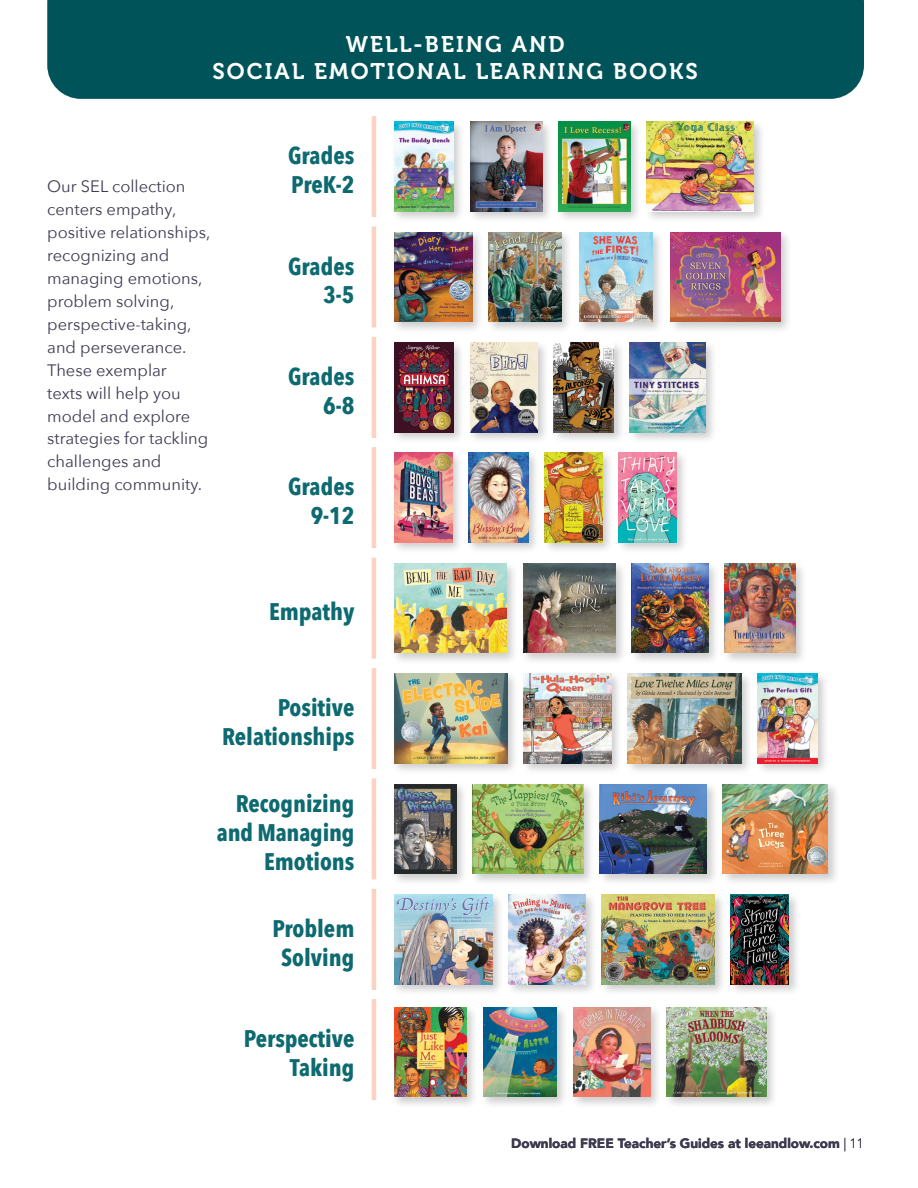
<style>
.page{position:relative;width:918px;height:1188px;background:#fff}
.page>*{position:absolute;margin:0;border:0;box-sizing:border-box;transform-origin:0 0}
.t1{font:700 24px/28.8px "Avenir Next Condensed";color:#0d6a70;text-align:right}
.t2{font:22.5px/27px "Museo 700";letter-spacing:.09em;color:#fff;text-align:center}
.t3{font:16.5px/23px "Avenir Next";color:#3e3b51}
.t4{font:900 13.5px "Avenir";color:#3e3b51}
.s1{font-weight:300}
</style>
<div class="page">
<div style="left:47px;top:0;width:817px;height:99px;background:#005459"></div>
<hr style="left:372px;top:337px;width:4px;height:101px;background:#fcd3c1">
<hr style="left:372px;top:447px;width:4px;height:101px;background:#fcd3c1">
<hr style="left:372px;top:557px;width:4px;height:102px;background:#fcd3c1">
<hr style="left:372px;top:668px;width:4px;height:101px;background:#fcd3c1">
<hr style="left:372px;top:778px;width:4px;height:102px;background:#fcd3c1">
<hr style="left:372px;top:889px;width:4px;height:101px;background:#fcd3c1">
<hr style="left:372px;top:999px;width:4px;height:101px;background:#fcd3c1">
<hr style="left:372px;top:116px;width:4px;height:101px;background:#fcd3c1">
<hr style="left:372px;top:226px;width:4px;height:102px;background:#fcd3c1">
<div style="left:391px;top:119px;width:375px;height:105px;background:#000;opacity:.2"></div>
<img style="left:394px;top:122px;width:60px;height:89px">
<img style="left:470px;top:122px;width:72px;height:89px">
<img style="left:558px;top:122px;width:72px;height:89px">
<img style="left:646px;top:122px;width:108px;height:89px">
<div style="left:391px;top:229px;width:402px;height:105px;background:#000;opacity:.2"></div>
<img style="left:394px;top:232px;width:79px;height:90px">
<img style="left:489px;top:232px;width:72px;height:90px">
<img style="left:671px;top:232px;width:109px;height:90px">
<img style="left:580px;top:232px;width:72px;height:90px">
<div style="left:391px;top:340px;width:327px;height:104px;background:#000;opacity:.2"></div>
<img style="left:394px;top:343px;width:60px;height:89px">
<img style="left:470px;top:343px;width:68px;height:89px">
<img style="left:554px;top:343px;width:60px;height:89px">
<img style="left:630px;top:343px;width:75px;height:89px">
<div style="left:391px;top:450px;width:298px;height:105px;background:#000;opacity:.2"></div>
<img style="left:394px;top:453px;width:58px;height:90px">
<img style="left:469px;top:453px;width:60px;height:90px">
<img style="left:545px;top:453px;width:58px;height:90px">
<img style="left:619px;top:453px;width:58px;height:90px">
<div style="left:391px;top:560px;width:417px;height:105px;background:#000;opacity:.2"></div>
<img style="left:394px;top:563px;width:113px;height:90px">
<img style="left:523px;top:563px;width:93px;height:90px">
<img style="left:632px;top:563px;width:76px;height:90px">
<img style="left:724px;top:563px;width:71px;height:90px">
<div style="left:391px;top:671px;width:438px;height:104px;background:#000;opacity:.2"></div>
<img style="left:394px;top:674px;width:114px;height:89px">
<img style="left:524px;top:674px;width:87px;height:89px">
<img style="left:627px;top:674px;width:114px;height:89px">
<img style="left:757px;top:674px;width:60px;height:89px">
<div style="left:391px;top:781px;width:449px;height:105px;background:#000;opacity:.2"></div>
<img style="left:394px;top:784px;width:63px;height:90px">
<img style="left:473px;top:784px;width:111px;height:90px">
<img style="left:600px;top:784px;width:107px;height:90px">
<img style="left:723px;top:784px;width:105px;height:90px">
<div style="left:391px;top:891px;width:410px;height:105px;background:#000;opacity:.2"></div>
<img style="left:394px;top:894px;width:99px;height:90px">
<img style="left:731px;top:894px;width:58px;height:90px">
<img style="left:602px;top:894px;width:112px;height:90px">
<img style="left:509px;top:894px;width:77px;height:90px">
<div style="left:391px;top:1004px;width:388px;height:105px;background:#000;opacity:.2"></div>
<img style="left:483px;top:1007px;width:74px;height:90px">
<img style="left:667px;top:1007px;width:99px;height:90px">
<img style="left:573px;top:1007px;width:77px;height:90px">
<img style="left:394px;top:1007px;width:73px;height:90px">
<h2 class="t2" style="left:213px;top:31px;width:487px">WELL-BEING AND<br>SOCIAL EMOTIONAL LEARNING BOOKS</h2>
<p class="t3" style="left:47px;top:174px;width:165px">Our SEL collection centers empathy, positive relationships, recognizing and managing emotions, problem solving, perspective-taking, and perseverance.<br>These exemplar<br>texts will help you model and explore strategies for tackling challenges and building community.</p>
<h1 class="t1" style="left:288px;top:141px;width:68px;text-align:left">Grades<br>PreK-2</h1>
<h1 class="t1" style="left:288px;top:252px;width:68px">Grades<br>3-5</h1>
<h1 class="t1" style="left:288px;top:362px;width:68px">Grades<br>6-8</h1>
<h1 class="t1" style="left:288px;top:472px;width:68px">Grades<br>9-12</h1>
<h1 class="t1" style="left:269px;top:597px;width:87px">Empathy</h1>
<h1 class="t1" style="left:222px;top:693px;width:134px">Positive<br>Relationships</h1>
<h1 class="t1" style="left:217px;top:789px;width:139px">Recognizing and Managing<br>Emotions</h1>
<h1 class="t1" style="left:272px;top:914px;width:84px;text-align:center">Problem<br>Solving</h1>
<h1 class="t1" style="left:244px;top:1024px;width:112px">Perspective<br>Taking</h1>
<p class="t4" style="left:511px;top:1131px;width:354px">Download FREE Teacher’s Guides at leeandlow.com <span class="s1">| 11</span></p>
</div>
